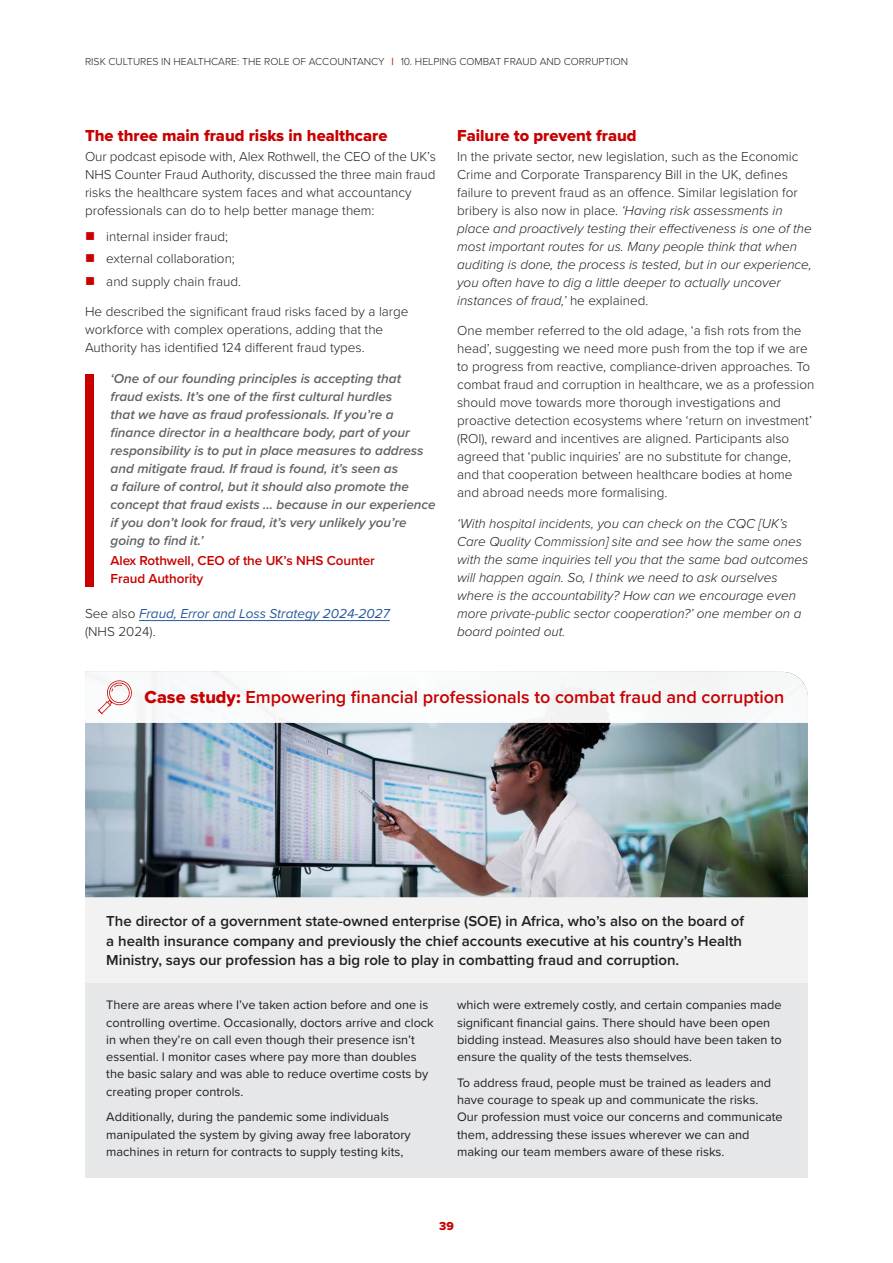
<style>
.page{position:relative;width:893px;height:1263px;background:#fff}
.page>*{position:absolute;margin:0;border:0;box-sizing:border-box;transform-origin:0 0}
.t1{font:600 18px "Proxima Nova";color:#c80000}
.t2{font:16.5px "Proxima Nova Extrabld";color:#c80000}
.t3{font:600 15px/19.5px "Proxima Nova";color:#231f20}
.t4{font:300 13.5px/18px "Proxima Nova";color:#231f20}
.t5{font:italic 300 13.5px/18px "Proxima Nova";color:#231f20}
.t6{font:italic 600 13.5px/18px "Proxima Nova";color:#636366}
.t7{font:italic 13.5px/18px "Proxima Nova";color:#285a9b}
.t8{font:600 13.5px/18px "Proxima Nova";letter-spacing:-.005em;color:#c80000}
.t9{font:12.75px/17.2px "Proxima Nova";color:#231f20}
.t10{font:12px "Proxima Nova Extrabld";color:#c80000}
.t11{font:300 10.5px "Proxima Nova";color:#231f20}
.s1{font-weight:600;color:#c80000}
.s2{color:#c80000}
.s3{font-weight:300;font-style:normal;color:#231f20}
.s4{font-style:normal}
.s5{font-family:"Proxima Nova Extrabld";font-weight:400}
</style>
<div class="page">
<hr style="left:139px;top:620px;width:251px;height:1px;background:#285a9b">
<div style="left:85px;top:982px;width:723px;height:196px;background:#e6e7e9"></div>
<div style="left:85px;top:897px;width:723px;height:85px;background:#f2f2f3"></div>
<img style="left:85px;top:723px;width:723px;height:174px">
<svg style="left:85px;top:672px;width:723px;height:51px"></svg>
<div style="left:85px;top:374px;width:9px;height:213px;background:#c80000"></div>
<p class="t11" style="left:85px;top:53px;width:545px">RISK CULTURES IN HEALTHCARE: THE ROLE OF ACCOUNTANCY <span class="s1">|</span> 10. HELPING COMBAT FRAUD AND CORRUPTION</p>
<p class="t2" style="left:85px;top:123px;width:304px">The three main fraud risks in healthcare</p>
<p class="t4" style="left:85px;top:146px;width:352px">Our podcast episode with, Alex Rothwell, the CEO of the UK’s NHS Counter Fraud Authority, discussed the three main fraud risks the healthcare system faces and what accountancy professionals can do to help better manage them:</p>
<p class="t4" style="left:85px;top:227px;width:145px"><span class="s2">■</span> internal insider fraud;</p>
<p class="t4" style="left:85px;top:249px;width:151px"><span class="s2">■</span> external collaboration;</p>
<p class="t4" style="left:85px;top:271px;width:158px"><span class="s2">■</span> and supply chain fraud.</p>
<p class="t4" style="left:85px;top:302px;width:325px">He described the significant fraud risks faced by a large workforce with complex operations, adding that the<br>Authority has identified 124 different fraud types.</p>
<p class="t6" style="left:111px;top:369px;width:327px">‘One of our founding principles is accepting that fraud exists. It’s one of the first cultural hurdles<br>that we have as fraud professionals. If you’re a finance director in a healthcare body, part of your responsibility is to put in place measures to address and mitigate fraud. If fraud is found, it’s seen as<br>a failure of control, but it should also promote the concept that fraud exists … because in our experience if you don’t look for fraud, it’s very unlikely you’re going to find it.’</p>
<p class="t8" style="left:111px;top:551px;width:266px">Alex Rothwell, CEO of the UK’s NHS Counter<br>Fraud Authority</p>
<p class="t7" style="left:85px;top:604px;width:306px"><span class="s3">See also</span> Fraud, Error and Loss Strategy 2024-2027 <span class="s3">(NHS 2024).</span></p>
<p class="t2" style="left:457px;top:123px;width:181px">Failure to prevent fraud</p>
<p class="t5" style="left:457px;top:146px;width:356px"><span class="s4">In the private sector, new legislation, such as the Economic Crime and Corporate Transparency Bill in the UK, defines failure to prevent fraud as an offence. Similar legislation for bribery is also now in place.</span> ‘Having risk assessments in place and proactively testing their effectiveness is one of the most important routes for us. Many people think that when auditing is done, the process is tested, but in our experience, you often have to dig a little deeper to actually uncover instances of fraud,’ <span class="s4">he explained.</span></p>
<p class="t4" style="left:457px;top:321px;width:359px">One member referred to the old adage, ‘a fish rots from the head’, suggesting we need more push from the top if we are to progress from reactive, compliance-driven approaches. To combat fraud and corruption in healthcare, we as a profession should move towards more thorough investigations and proactive detection ecosystems where ‘return on investment’ (ROI), reward and incentives are aligned. Participants also agreed that ‘public inquiries’ are no substitute for change, and that cooperation between healthcare bodies at home and abroad needs more formalising.</p>
<p class="t5" style="left:457px;top:514px;width:353px">‘With hospital incidents, you can check on the CQC [UK’s Care Quality Commission] site and see how the same ones with the same inquiries tell you that the same bad outcomes will happen again. So, I think we need to ask ourselves where is the accountability? How can we encourage even more private-public sector cooperation?’ one member on a board pointed out.</p>
<h1 class="t1" style="left:145px;top:684px;width:641px"><span class="s5">Case study:</span> Empowering financial professionals to combat fraud and corruption</h1>
<p class="t3" style="left:106px;top:911px;width:639px">The director of a government state-owned enterprise (SOE) in Africa, who’s also on the board of a health insurance company and previously the chief accounts executive at his country’s Health<br>Ministry, says our profession has a big role to play in combatting fraud and corruption.</p>
<p class="t9" style="left:106px;top:996px;width:329px">There are areas where I’ve taken action before and one is controlling overtime. Occasionally, doctors arrive and clock in when they’re on call even though their presence isn’t essential. I monitor cases where pay more than doubles the basic salary and was able to reduce overtime costs by creating proper controls.</p>
<p class="t9" style="left:106px;top:1108px;width:306px">Additionally, during the pandemic some individuals manipulated the system by giving away free laboratory machines in return for contracts to supply testing kits,</p>
<p class="t9" style="left:457px;top:996px;width:326px">which were extremely costly, and certain companies made significant financial gains. There should have been open bidding instead. Measures also should have been taken to ensure the quality of the tests themselves.</p>
<p class="t9" style="left:457px;top:1073px;width:327px">To address fraud, people must be trained as leaders and have courage to speak up and communicate the risks.<br>Our profession must voice our concerns and communicate them, addressing these issues wherever we can and making our team members aware of these risks.</p>
<p class="t10" style="left:439px;top:1217px;width:16px">39</p>
</div>
